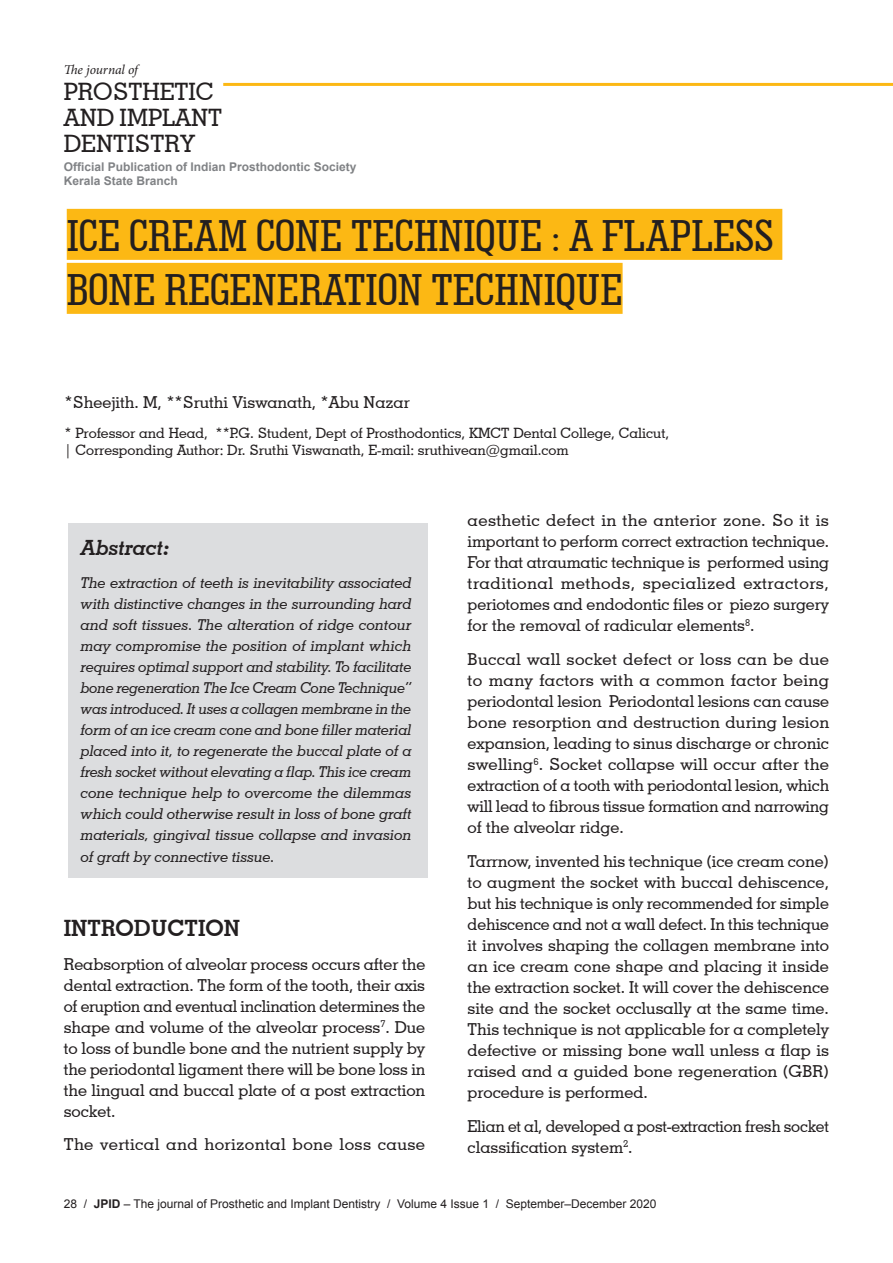
<style>
.page{position:relative;width:893px;height:1263px;background:#fff}
.page>*{position:absolute;margin:0;border:0;box-sizing:border-box;transform-origin:0 0}
._001_MainTitle{font:500 condensed 45px/54px "Geometric Slab 703 BT";color:#231f20}
.t1{font:500 24px/26.2px "Geometric Slab 703 BT";color:#231f20}
._003_SubHeading{font:700 22.5px "Geometric Slab 703 BT";color:#231f20}
._005_AbstractHeading{font:italic 700 21px "Geometric Slab 703 BT";color:#231f20}
._002_Body_copy{font:500 16.5px/21px "Geometric Slab 703 BT";color:#231f20;text-align:justify}
._002_Body_copy-2{font:500 16.5px "Geometric Slab 703 BT";letter-spacing:.02em;color:#231f20}
._006_AbstractBody{font:italic 500 15px/21px "Geometric Slab 703 BT";color:#231f20;text-align:justify}
._002_Body_copy-3{font:500 14.25px/17.1px "Geometric Slab 703 BT";color:#231f20}
.t2{font:italic 13.5px "Minion Pro";letter-spacing:-.01em;color:#231f20}
.t3{font:12px "Arial";color:#231f20}
.t4{font:700 12px/14.4px "Arial";color:#808285}
.s1{font-weight:700}
</style>
<div class="page">
<hr style="left:223px;top:83px;width:670px;height:3px;background:#fcb814">
<div style="left:67px;top:209px;width:715px;height:51px;background:#fcb814"></div>
<div style="left:67px;top:263px;width:556px;height:51px;background:#fcb814"></div>
<div style="left:68px;top:523px;width:359px;height:355px;background:#dcdddf"></div>
<p class="t2" style="left:64px;top:60px;width:76px">The journal of</p>
<p class="t1" style="left:64px;top:78px;width:160px">PROSTHETIC<br>AND IMPLANT<br>DENTISTRY</p>
<p class="t4" style="left:64px;top:160px;width:294px">Official Publication of Indian Prosthodontic Society<br>Kerala State Branch</p>
<p class="_001_MainTitle" style="left:67px;top:208px;width:708px">ICE CREAM CONE TECHNIQUE : A FLAPLESS<br>BONE REGENERATION TECHNIQUE</p>
<p class="_002_Body_copy" style="left:65px;top:391px;width:347px">*Sheejith. M, **Sruthi Viswanath, *Abu Nazar</p>
<p class="_002_Body_copy-3" style="left:65px;top:424px;width:606px">* Professor and Head, **P.G. Student, Dept of Prosthodontics, KMCT Dental College, Calicut, | Corresponding Author: Dr. Sruthi Viswanath, E-mail: sruthivean@gmail.com</p>
<p class="_005_AbstractHeading" style="left:81px;top:534px;width:90px">Abstract:</p>
<p class="_006_AbstractBody" style="left:81px;top:572px;width:332px">The extraction of teeth is inevitability associated with distinctive changes in the surrounding hard and soft tissues. The alteration of ridge contour may compromise the position of implant which requires optimal support and stability. To facilitate bone regeneration The Ice Cream Cone Technique” was introduced. It uses a collagen membrane in the form of an ice cream cone and bone filler material placed into it, to regenerate the buccal plate of a fresh socket without elevating a flap. This ice cream cone technique help to overcome the dilemmas which could otherwise result in loss of bone graft materials, gingival tissue collapse and invasion of graft by connective tissue.</p>
<p class="_003_SubHeading" style="left:64px;top:914px;width:178px">INTRODUCTION</p>
<p class="_002_Body_copy" style="left:64px;top:953px;width:363px">Reabsorption of alveolar process occurs after the dental extraction. The form of the tooth, their axis of eruption and eventual inclination determines the shape and volume of the alveolar process<sup>7</sup>. Due to loss of bundle bone and the nutrient supply by the periodontal ligament there will be bone loss in the lingual and buccal plate of a post extraction socket.</p>
<p class="_002_Body_copy-2" style="left:64px;top:1134px;width:363px">The vertical and horizontal bone loss cause</p>
<p class="_002_Body_copy" style="left:468px;top:510px;width:363px">aesthetic defect in the anterior zone. So it is important to perform correct extraction technique.<br>For that atraumatic technique is performed using traditional methods, specialized extractors, periotomes and endodontic files or piezo surgery for the removal of radicular elements<sup>8</sup>.</p>
<p class="_002_Body_copy" style="left:468px;top:649px;width:363px">Buccal wall socket defect or loss can be due to many factors with a common factor being periodontal lesion Periodontal lesions can cause bone resorption and destruction during lesion expansion, leading to sinus discharge or chronic swelling<sup>6</sup>. Socket collapse will occur after the extraction of a tooth with periodontal lesion, which will lead to fibrous tissue formation and narrowing of the alveolar ridge.</p>
<p class="_002_Body_copy" style="left:468px;top:850px;width:363px">Tarrnow, invented his technique (ice cream cone) to augment the socket with buccal dehiscence, but his technique is only recommended for simple dehiscence and not a wall defect. In this technique it involves shaping the collagen membrane into an ice cream cone shape and placing it inside the extraction socket. It will cover the dehiscence site and the socket occlusally at the same time.<br>This technique is not applicable for a completely defective or missing bone wall unless a flap is raised and a guided bone regeneration (GBR) procedure is performed.</p>
<p class="_002_Body_copy" style="left:468px;top:1115px;width:363px">Elian et al, developed a post-extraction fresh socket classification system<sup>2</sup>.</p>
<p class="t3" style="left:64px;top:1196px;width:594px">28 / <span class="s1">JPID</span> – The journal of Prosthetic and Implant Dentistry / Volume 4 Issue 1 / September–December 2020</p>
</div>
